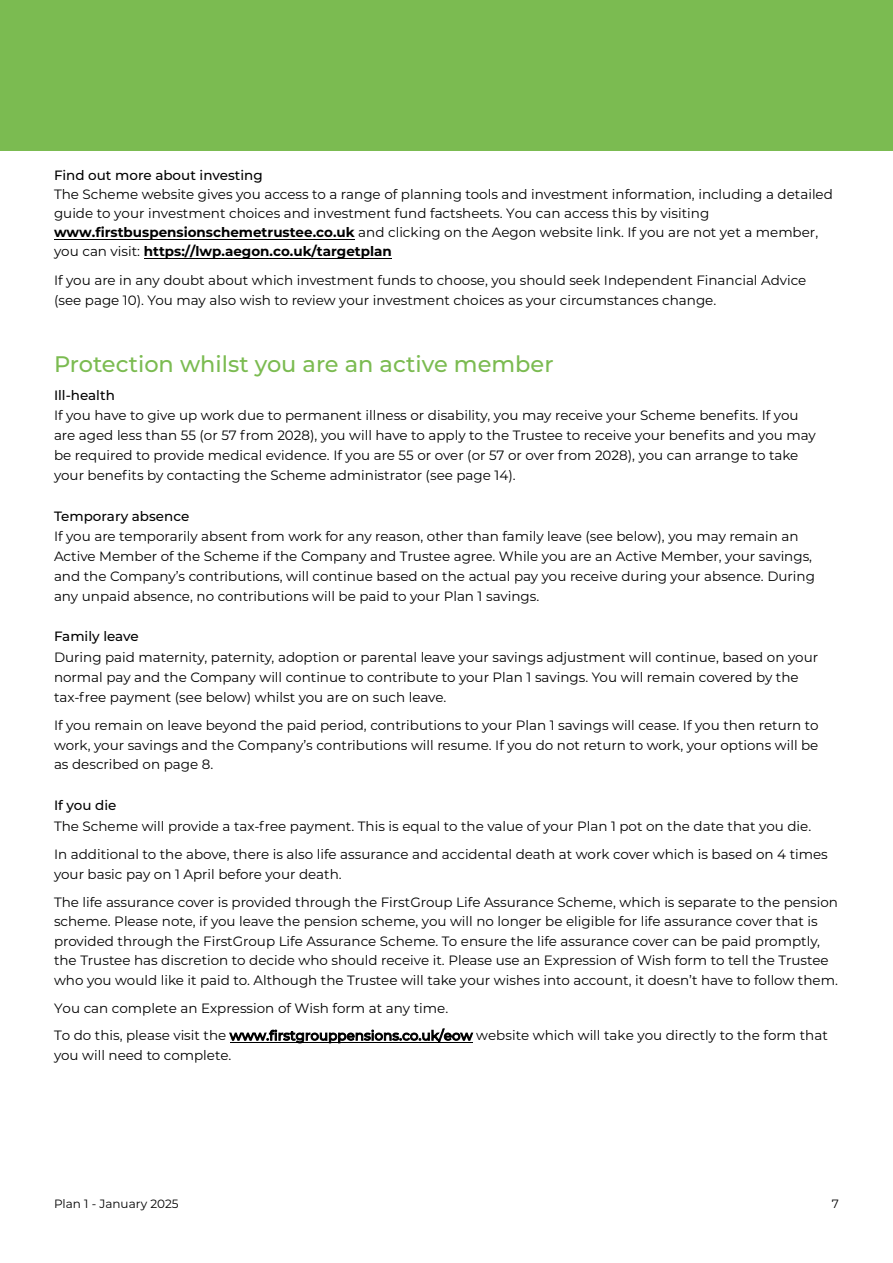
<style>
.page{position:relative;width:893px;height:1263px;background:#fff}
.page>*{position:absolute;margin:0;border:0;box-sizing:border-box;transform-origin:0 0}
.t1{font:500 22.5px "Montserrat";color:#7bbb51}
.t2{font:13.5px/19.5px "Montserrat";color:#000}
.t3{font:500 13.5px "Montserrat";color:#000}
.t4{font:12px "Montserrat";color:#000}
.s1{font-weight:700}
.s2{font-weight:500}
</style>
<div class="page">
<div style="left:0;top:0;width:893px;height:151px;background:#7bbb51"></div>
<hr style="left:230px;top:1042px;width:242px;height:1px;background:#000">
<hr style="left:144px;top:258px;width:247px;height:1px;background:#000">
<hr style="left:54px;top:239px;width:300px;height:1px;background:#000">
<p class="t3" style="left:54px;top:166px;width:210px">Find out more about investing</p>
<p class="t2" style="left:54px;top:184px;width:780px;line-height:19px">The Scheme website gives you access to a range of planning tools and investment information, including a detailed guide to your investment choices and investment fund factsheets. You can access this by visiting <span class="s1">www.firstbuspensionschemetrustee.co.uk</span> and clicking on the Aegon website link. If you are not yet a member, you can visit: <span class="s1">https://lwp.aegon.co.uk/targetplan</span></p>
<p class="t2" style="left:54px;top:270px;width:754px">If you are in any doubt about which investment funds to choose, you should seek Independent Financial Advice (see page 10). You may also wish to review your investment choices as your circumstances change.</p>
<h1 class="t1" style="left:54px;top:348px;width:501px">Protection whilst you are an active member</h1>
<p class="t3" style="left:54px;top:385px;width:62px">Ill-health</p>
<p class="t2" style="left:54px;top:404px;width:763px;line-height:20.1px">If you have to give up work due to permanent illness or disability, you may receive your Scheme benefits. If you are aged less than 55 (or 57 from 2028), you will have to apply to the Trustee to receive your benefits and you may be required to provide medical evidence. If you are 55 or over (or 57 or over from 2028), you can arrange to take your benefits by contacting the Scheme administrator (see page 14).</p>
<p class="t3" style="left:54px;top:506px;width:137px">Temporary absence</p>
<p class="t2" style="left:54px;top:525px;width:762px;line-height:20.1px">If you are temporarily absent from work for any reason, other than family leave (see below), you may remain an Active Member of the Scheme if the Company and Trustee agree. While you are an Active Member, your savings, and the Company’s contributions, will continue based on the actual pay you receive during your absence. During any unpaid absence, no contributions will be paid to your Plan 1 savings.</p>
<p class="t3" style="left:54px;top:627px;width:86px">Family leave</p>
<p class="t2" style="left:54px;top:646px;width:766px;line-height:20.2px">During paid maternity, paternity, adoption or parental leave your savings adjustment will continue, based on your normal pay and the Company will continue to contribute to your Plan 1 savings. You will remain covered by the tax-free payment (see below) whilst you are on such leave.</p>
<p class="t2" style="left:54px;top:715px;width:766px;text-align:justify">If you remain on leave beyond the paid period, contributions to your Plan 1 savings will cease. If you then return to work, your savings and the Company’s contributions will resume. If you do not return to work, your options will be as described on page 8.</p>
<p class="t3" style="left:54px;top:796px;width:64px">If you die</p>
<p class="t2" style="left:54px;top:812px;width:775px;line-height:28px">The Scheme will provide a tax-free payment. This is equal to the value of your Plan 1 pot on the date that you die.<br>In additional to the above, there is also life assurance and accidental death at work cover which is based on 4 times</p>
<p class="t2" style="left:54px;top:860px;width:785px;line-height:28px">your basic pay on 1 April before your death.<br>The life assurance cover is provided through the FirstGroup Life Assurance Scheme, which is separate to the pension</p>
<p class="t2" style="left:54px;top:911px;width:785px">scheme. Please note, if you leave the pension scheme, you will no longer be eligible for life assurance cover that is provided through the FirstGroup Life Assurance Scheme. To ensure the life assurance cover can be paid promptly, the Trustee has discretion to decide who should receive it. Please use an Expression of Wish form to tell the Trustee who you would like it paid to. Although the Trustee will take your wishes into account, it doesn’t have to follow them.</p>
<p class="t2" style="left:54px;top:994px;width:775px;line-height:27.3px">You can complete an Expression of Wish form at any time.<br>To do this, please visit the <span class="s2">www.firstgrouppensions.co.uk/eow</span> website which will take you directly to the form that</p>
<p class="t2" style="left:54px;top:1045px;width:179px">you will need to complete.</p>
<p class="t4" style="left:54px;top:1195px;width:126px">Plan 1 - January 2025</p>
<p class="t4" style="left:832px;top:1195px;width:9px">7</p>
</div>
